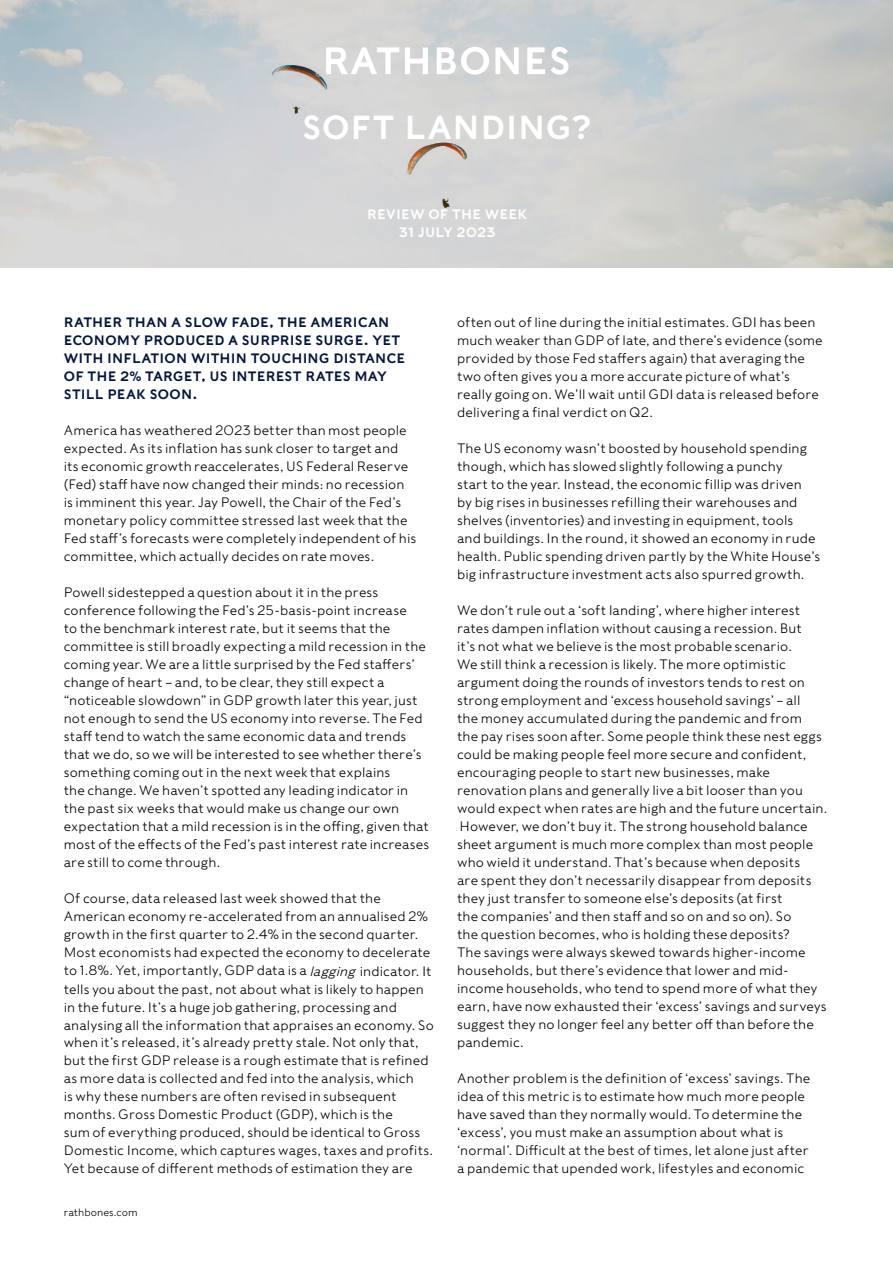
<style>
.page{position:relative;width:893px;height:1263px;background:#fff}
.page>*{position:absolute;margin:0;border:0;box-sizing:border-box;transform-origin:0 0}
.t1{font:33px "Rathbones Sans";letter-spacing:.03em;color:#fff}
.t2{font:300 13.5px/18px "Rathbones Sans";letter-spacing:.01em;color:#000}
.t3{font:13.5px/18px "Rathbones Sans";letter-spacing:.015em;color:#041640}
.t4{font:13.5px/18px "Rathbones Sans";letter-spacing:.015em;color:#fff;text-align:center}
.t5{font:300 10.5px "Rathbones Sans";color:#000}
.s1{font-style:italic}
</style>
<div class="page">
<svg style="left:0;top:0;width:893px;height:268px;fill:#d1d1d1"></svg>
<svg style="left:527px;top:47px;width:18px;height:27px"></svg>
<svg style="left:405px;top:47px;width:23px;height:27px"></svg>
<svg style="left:495px;top:47px;width:24px;height:27px"></svg>
<svg style="left:437px;top:47px;width:52px;height:28px"></svg>
<svg style="left:326px;top:47px;width:73px;height:27px"></svg>
<svg style="left:551px;top:47px;width:17px;height:28px"></svg>
<h1 class="t1" style="left:302px;top:106px;width:290px">SOFT LANDING?</h1>
<p class="t4" style="left:367px;top:205px;width:162px">REVIEW OF THE WEEK<br>31 JULY 2023</p>
<p class="t3" style="left:64px;top:313px;width:343px">RATHER THAN A SLOW FADE, THE AMERICAN ECONOMY PRODUCED A SURPRISE SURGE. YET WITH INFLATION WITHIN TOUCHING DISTANCE OF THE 2% TARGET, US INTEREST RATES MAY STILL PEAK SOON.</p>
<p class="t2" style="left:64px;top:421px;width:354px">America has weathered 2023 better than most people expected. As its inflation has sunk closer to target and its economic growth reaccelerates, US Federal Reserve (Fed) staff have now changed their minds: no recession is imminent this year. Jay Powell, the Chair of the Fed’s monetary policy committee stressed last week that the Fed staff’s forecasts were completely independent of his committee, which actually decides on rate moves.</p>
<p class="t2" style="left:64px;top:583px;width:367px">Powell sidestepped a question about it in the press conference following the Fed’s 25-basis-point increase<br>to the benchmark interest rate, but it seems that the committee is still broadly expecting a mild recession in the coming year. We are a little surprised by the Fed staffers’ change of heart – and, to be clear, they still expect a “noticeable slowdown” in GDP growth later this year, just not enough to send the US economy into reverse. The Fed staff tend to watch the same economic data and trends that we do, so we will be interested to see whether there’s something coming out in the next week that explains<br>the change. We haven’t spotted any leading indicator in the past six weeks that would make us change our own expectation that a mild recession is in the offing, given that most of the effects of the Fed’s past interest rate increases are still to come through.</p>
<p class="t2" style="left:64px;top:889px;width:372px">Of course, data released last week showed that the American economy re-accelerated from an annualised 2% growth in the first quarter to 2.4% in the second quarter.<br>Most economists had expected the economy to decelerate to 1.8%. Yet, importantly, GDP data is a <span class="s1">lagging</span>indicator. It tells you about the past, not about what is likely to happen in the future. It’s a huge job gathering, processing and analysing all the information that appraises an economy. So when it’s released, it’s already pretty stale. Not only that, but the first GDP release is a rough estimate that is refined as more data is collected and fed into the analysis, which<br>is why these numbers are often revised in subsequent months. Gross Domestic Product (GDP), which is the<br>sum of everything produced, should be identical to Gross Domestic Income, which captures wages, taxes and profits.<br>Yet because of different methods of estimation they are</p>
<p class="t5" style="left:64px;top:1206px;width:75px">rathbones.com</p>
<p class="t2" style="left:457px;top:313px;width:367px">often out of line during the initial estimates. GDI has been much weaker than GDP of late, and there’s evidence (some provided by those Fed staffers again) that averaging the two often gives you a more accurate picture of what’s really going on. We’ll wait until GDI data is released before delivering a final verdict on Q2.</p>
<p class="t2" style="left:457px;top:439px;width:365px">The US economy wasn’t boosted by household spending though, which has slowed slightly following a punchy<br>start to the year. Instead, the economic fillip was driven by big rises in businesses refilling their warehouses and shelves (inventories) and investing in equipment, tools and buildings. In the round, it showed an economy in rude health. Public spending driven partly by the White House’s big infrastructure investment acts also spurred growth.</p>
<p class="t2" style="left:457px;top:601px;width:372px">We don’t rule out a ‘soft landing’, where higher interest rates dampen inflation without causing a recession. But<br>it’s not what we believe is the most probable scenario.<br>We still think a recession is likely. The more optimistic argument doing the rounds of investors tends to rest on strong employment and ‘excess household savings’ – all<br>the money accumulated during the pandemic and from<br>the pay rises soon after. Some people think these nest eggs could be making people feel more secure and confident, encouraging people to start new businesses, make renovation plans and generally live a bit looser than you would expect when rates are high and the future uncertain.<br>However, we don’t buy it. The strong household balance sheet argument is much more complex than most people who wield it understand. That’s because when deposits<br>are spent they don’t necessarily disappear from deposits they just transfer to someone else’s deposits (at first<br>the companies’ and then staff and so on and so on). So<br>the question becomes, who is holding these deposits?<br>The savings were always skewed towards higher-income households, but there’s evidence that lower and mid&shy;income households, who tend to spend more of what they earn, have now exhausted their ‘excess’ savings and surveys suggest they no longer feel any better off than before the pandemic.</p>
<p class="t2" style="left:457px;top:1069px;width:355px">Another problem is the definition of ‘excess’ savings. The idea of this metric is to estimate how much more people have saved than they normally would. To determine the ‘excess’, you must make an assumption about what is ‘normal’. Difficult at the best of times, let alone just after a pandemic that upended work, lifestyles and economic</p>
</div>
